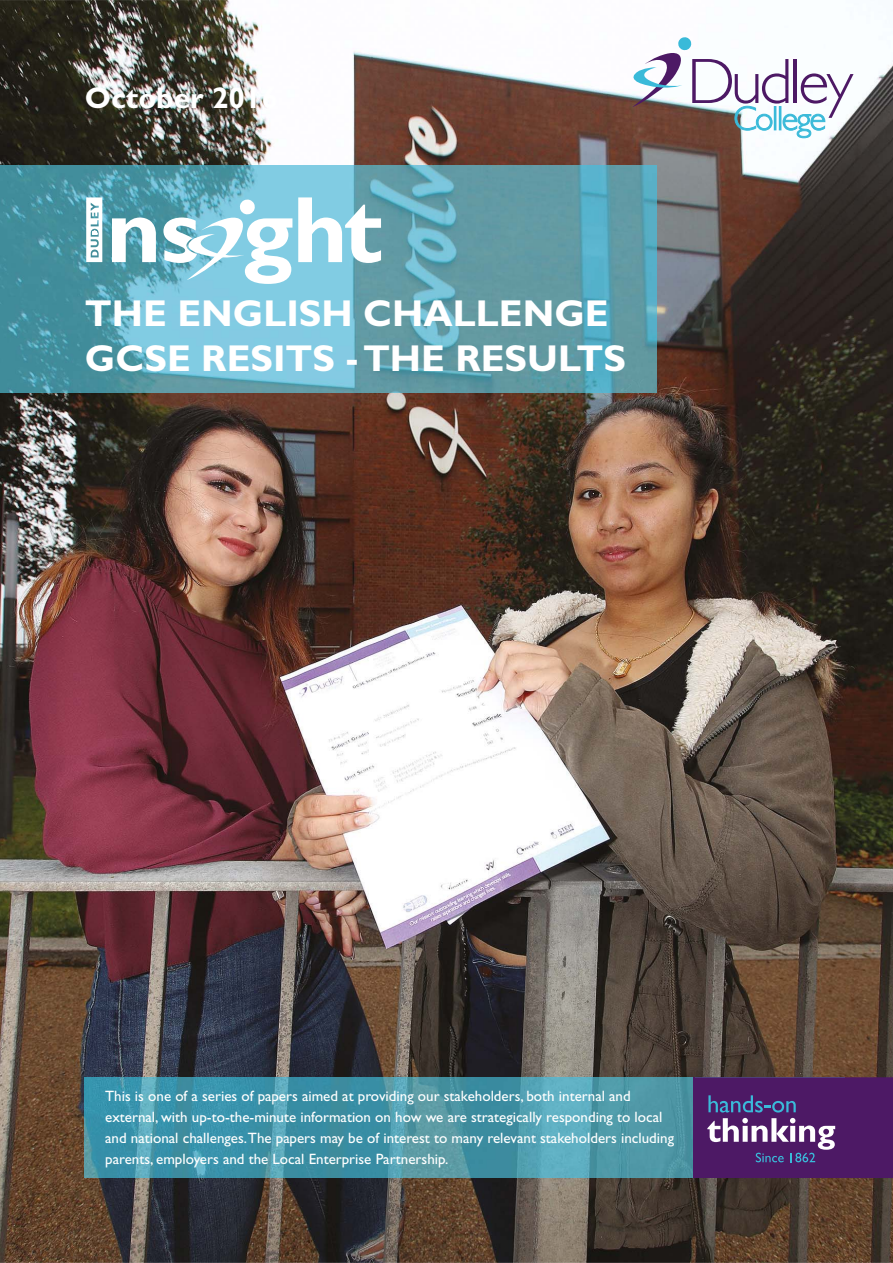
<style>
.page{position:relative;width:893px;height:1263px;background:#fff}
.page>*{position:absolute;margin:0;border:0;box-sizing:border-box;transform-origin:0 0}
.t1{font:700 37.5px/45px "Gill Sans";color:#fff}
.t2{font:700 30px "Gill Sans";color:#fff}
.t3{font:15px/21px "Gill Sans";color:#fff}
</style>
<div class="page">
<img style="left:0;top:0;width:893px;height:1263px">
<img style="left:0;top:166px;width:656px;height:226px">
<img style="left:85px;top:1078px;width:609px;height:100px">
<svg style="left:694px;top:1078px;width:199px;height:100px;background:#582e73"></svg>
<svg style="left:632px;top:37px;width:221px;height:101px"></svg>
<svg style="left:86px;top:197px;width:16px;height:65px"></svg>
<svg style="left:112px;top:218px;width:44px;height:44px"></svg>
<svg style="left:298px;top:197px;width:83px;height:66px"></svg>
<svg style="left:163px;top:199px;width:129px;height:85px"></svg>
<h2 class="t2" style="left:85px;top:87px;width:195px">October 2016</h2>
<h1 class="t1" style="left:85px;top:295px;width:543px">THE ENGLISH CHALLENGE<br>GCSE RESITS - THE RESULTS</h1>
<p class="t3" style="left:105px;top:1087px;width:570px">This is one of a series of papers aimed at providing our stakeholders, both internal and external, with up-to-the-minute information on how we are strategically responding to local and national challenges.The papers may be of interest to many relevant stakeholders including parents, employers and the Local Enterprise Partnership.</p>
</div>
